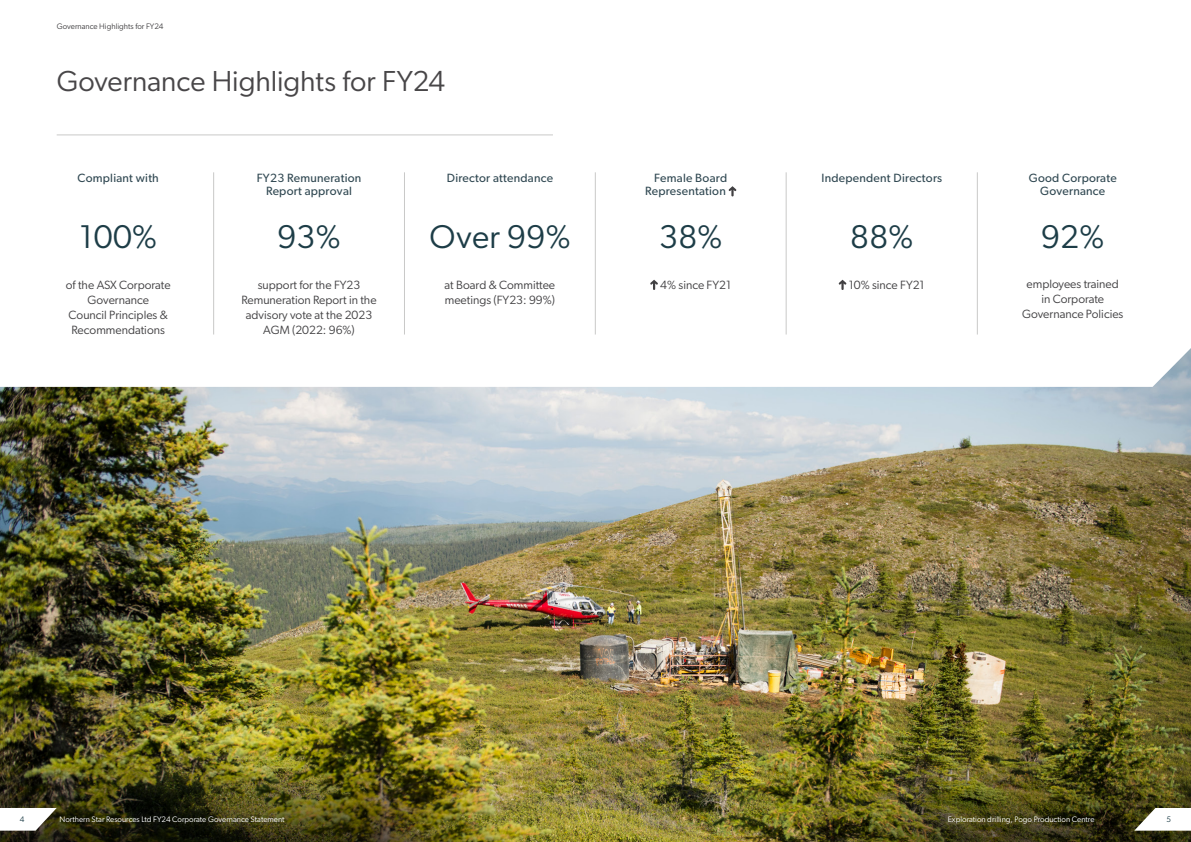
<style>
.page{position:relative;width:1191px;height:842px;background:#fff}
.page>*{position:absolute;margin:0;border:0;box-sizing:border-box;transform-origin:0 0}
.t1{font:33px "Gibson";letter-spacing:.01em;color:#1d3d47}
.t2{font:29px "Gibson";color:#484648}
.t3{font:12px/15px "Gibson";color:#414042;text-align:center}
.t4{font:12px/13.5px "Gibson";letter-spacing:.02em;color:#304852;text-align:center}
.t5{font:8px "Gibson";color:#fff}
.t6{font:8px "Gibson";color:#414042}
.t7{font:8px "Gibson";color:#1d3d47}
</style>
<div class="page">
<img style="left:0;top:348px;width:1191px;height:494px">
<img style="left:0;top:751px;width:608px;height:91px">
<hr style="left:57px;top:135px;width:496px;height:1px;background:#c9c9c8">
<hr style="left:404px;top:172px;width:1px;height:162px;background:#c9c9c8">
<hr style="left:595px;top:172px;width:1px;height:162px;background:#c9c9c8">
<hr style="left:786px;top:172px;width:1px;height:162px;background:#c9c9c8">
<hr style="left:977px;top:172px;width:1px;height:162px;background:#c9c9c8">
<hr style="left:213px;top:172px;width:1px;height:162px;background:#c9c9c8">
<svg style="left:728px;top:186px;width:8px;height:10px"></svg>
<svg style="left:650px;top:280px;width:8px;height:10px"></svg>
<svg style="left:838px;top:280px;width:8px;height:10px"></svg>
<img style="left:706px;top:757px;width:485px;height:85px">
<svg style="left:1134px;top:808px;width:57px;height:23px"></svg>
<svg style="left:0;top:808px;width:57px;height:23px"></svg>
<p class="t6" style="left:57px;top:22px;width:108px">Governance Highlights for FY24</p>
<h2 class="t2" style="left:57px;top:63px;width:390px">Governance Highlights for FY24</h2>
<p class="t4" style="left:78px;top:171px;width:83px">Compliant with</p>
<h1 class="t1" style="left:79px;top:217px;width:79px">100%</h1>
<p class="t3" style="left:66px;top:277px;width:106px">of the ASX Corporate<br>Governance<br>Council Principles &amp;<br>Recommendations</p>
<p class="t4" style="left:257px;top:171px;width:106px">FY23 Remuneration<br>Report approval</p>
<h1 class="t1" style="left:278px;top:217px;width:64px">93%</h1>
<p class="t3" style="left:241px;top:277px;width:137px">support for the FY23<br>Remuneration Report in the advisory vote at the 2023<br>AGM (2022: 96%)</p>
<p class="t4" style="left:447px;top:171px;width:108px">Director attendance</p>
<h1 class="t1" style="left:429px;top:217px;width:143px">Over 99%</h1>
<p class="t3" style="left:444px;top:277px;width:112px;text-align:left">at Board &amp; Committee meetings (FY23: 99%)</p>
<p class="t4" style="left:645px;top:171px;width:84px;text-align:right">Female Board<br>Representation</p>
<h1 class="t1" style="left:659px;top:217px;width:65px">38%</h1>
<p class="t3" style="left:660px;top:277px;width:72px">4% since FY21</p>
<p class="t4" style="left:821px;top:171px;width:122px">Independent Directors</p>
<h1 class="t1" style="left:850px;top:217px;width:65px">88%</h1>
<p class="t3" style="left:848px;top:277px;width:77px">10% since FY21</p>
<p class="t4" style="left:1028px;top:171px;width:89px;line-height:13px">Good Corporate<br>Governance</p>
<h1 class="t1" style="left:1041px;top:217px;width:64px">92%</h1>
<p class="t3" style="left:1022px;top:277px;width:103px">employees trained in Corporate<br>Governance Policies</p>
<p class="t7" style="left:20px;top:814px;width:6px">4</p>
<p class="t5" style="left:60px;top:814px;width:226px">Northern Star Resources Ltd FY24 Corporate Governance Statement</p>
<p class="t5" style="left:947px;top:815px;width:148px">Exploration drilling, Pogo Production Centre</p>
<p class="t7" style="left:1166px;top:814px;width:6px">5</p>
</div>
